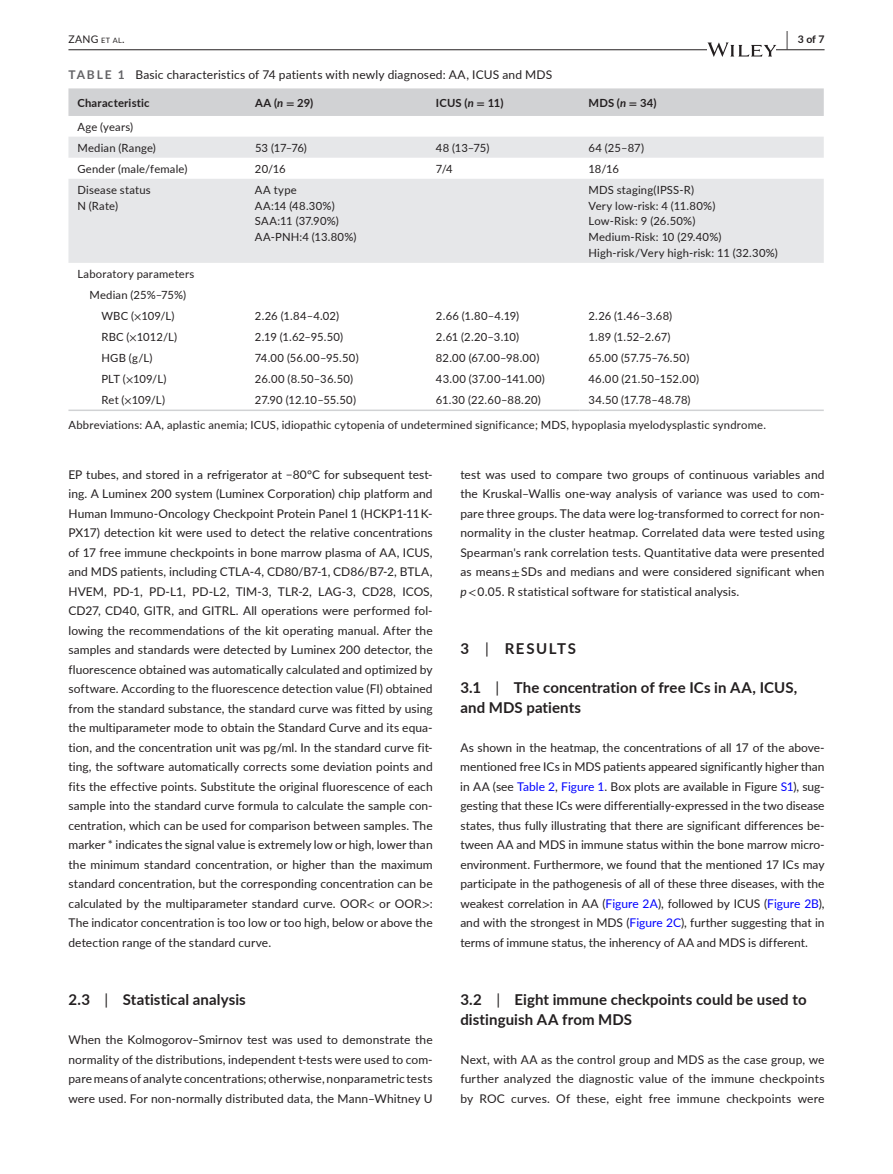
<style>
.page{position:relative;width:893px;height:1174px;background:#fff}
.page>*{position:absolute;margin:0;border:0;box-sizing:border-box;transform-origin:0 0}
.t1{font:700 15px/19.5px "Lato";letter-spacing:.005em;color:#231f20}
.t2{font:700 15px "Lato";letter-spacing:.105em;color:#231f20}
.t3{font:12px/19.5px "Lato";letter-spacing:.01em;color:#231f20;text-align:justify}
.t4{font:11.25px/15.8px "Lato";letter-spacing:.015em;color:#231f20}
.t5{font:700 11.25px "Lato";letter-spacing:.02em;color:#231f20}
.t6{font:10.5px "Lato";color:#231f20}
.t7{font:700 10.5px "Lato";color:#231f20}
.s1{font-size:7.35px}
.s2{font-size:19.5px}
.s3{font-weight:700;color:#636366}
.s4{font-style:italic}
.s5{font-family:"STIX"}
.s6{font-weight:400}
.s7{color:#00f}
</style>
<div class="page">
<hr style="left:68px;top:49px;width:756px;height:1px;background:#231f20">
<svg style="left:707px;top:42px;width:69px;height:15px"></svg>
<div style="left:68px;top:88px;width:756px;height:28px;background:#d1d2d4"></div>
<svg style="left:68px;top:137px;width:756px;height:126px;fill:#e6e7e9"></svg>
<hr style="left:68px;top:409px;width:178px;height:2px;background:#d1d2d4">
<hr style="left:246px;top:409px;width:181px;height:2px;background:#d1d2d4">
<hr style="left:427px;top:409px;width:152px;height:2px;background:#d1d2d4">
<hr style="left:579px;top:409px;width:245px;height:2px;background:#d1d2d4">
<p class="t6" style="left:68px;top:31px;width:58px">ZANG <span class="s1">et al</span>.</p>
<p class="t7" style="left:786px;top:31px;width:40px"><span class="s2">|</span> 3 of 7</p>
<p class="t3" style="left:68px;top:64px;width:485px"><span class="s3">TABLE 1</span> Basic characteristics of 74 patients with newly diagnosed: AA, ICUS and MDS</p>
<p class="t5" style="left:77px;top:94px;width:74px">Characteristic</p>
<p class="t5" style="left:255px;top:94px;width:60px">AA (<span class="s4">n</span> <span class="s5">=</span> 29)</p>
<p class="t5" style="left:436px;top:94px;width:69px">ICUS (<span class="s4">n</span> <span class="s5">=</span> 11)</p>
<p class="t5" style="left:588px;top:94px;width:70px">MDS (<span class="s4">n</span> <span class="s5">=</span> 34)</p>
<p class="t4" style="left:77px;top:116px;width:80px;line-height:21px">Age (years)<br>Median (Range)</p>
<p class="t4" style="left:255px;top:139px;width:53px">53 (17–76)</p>
<p class="t4" style="left:436px;top:139px;width:55px">48 (13–75)</p>
<p class="t4" style="left:588px;top:139px;width:57px">64 (25–87)</p>
<p class="t4" style="left:77px;top:160px;width:112px">Gender (male/female)</p>
<p class="t4" style="left:255px;top:160px;width:32px">20/16</p>
<p class="t4" style="left:436px;top:160px;width:18px">7/4</p>
<p class="t4" style="left:588px;top:160px;width:32px">18/16</p>
<p class="t4" style="left:77px;top:181px;width:75px">Disease status<br>N (Rate)</p>
<p class="t4" style="left:255px;top:181px;width:103px">AA type<br>AA:14 (48.30%)<br>SAA:11 (37.90%)<br>AA-PNH:4 (13.80%)</p>
<p class="t4" style="left:588px;top:181px;width:191px">MDS staging(IPSS-R)<br>Very low-risk: 4 (11.80%)<br>Low-Risk: 9 (26.50%)<br>Medium-Risk: 10 (29.40%)<br>High-risk/Very high-risk: 11 (32.30%)</p>
<p class="t4" style="left:77px;top:263px;width:118px;line-height:21px;text-align:center">Laboratory parameters<br>Median (25%–75%)<br>WBC (<span class="s5">×</span>109/L)</p>
<p class="t4" style="left:255px;top:308px;width:86px">2.26 (1.84–4.02)</p>
<p class="t4" style="left:436px;top:308px;width:85px">2.66 (1.80–4.19)</p>
<p class="t4" style="left:588px;top:308px;width:85px">2.26 (1.46–3.68)</p>
<p class="t4" style="left:101px;top:329px;width:77px">RBC (<span class="s5">×</span>1012/L)</p>
<p class="t4" style="left:255px;top:329px;width:90px">2.19 (1.62–95.50)</p>
<p class="t4" style="left:436px;top:329px;width:85px">2.61 (2.20–3.10)</p>
<p class="t4" style="left:588px;top:329px;width:84px">1.89 (1.52–2.67)</p>
<p class="t4" style="left:101px;top:350px;width:53px">HGB (g/L)</p>
<p class="t4" style="left:255px;top:350px;width:105px">74.00 (56.00–95.50)</p>
<p class="t4" style="left:436px;top:350px;width:105px">82.00 (67.00–98.00)</p>
<p class="t4" style="left:588px;top:350px;width:102px">65.00 (57.75–76.50)</p>
<p class="t4" style="left:101px;top:371px;width:66px">PLT (<span class="s5">×</span>109/L)</p>
<p class="t4" style="left:255px;top:371px;width:100px">26.00 (8.50–36.50)</p>
<p class="t4" style="left:436px;top:371px;width:111px">43.00 (37.00–141.00)</p>
<p class="t4" style="left:588px;top:371px;width:112px">46.00 (21.50–152.00)</p>
<p class="t4" style="left:101px;top:392px;width:65px">Ret (<span class="s5">×</span>109/L)</p>
<p class="t4" style="left:255px;top:392px;width:103px">27.90 (12.10–55.50)</p>
<p class="t4" style="left:436px;top:392px;width:106px">61.30 (22.60–88.20)</p>
<p class="t4" style="left:588px;top:392px;width:104px">34.50 (17.78–48.78)</p>
<p class="t4" style="left:68px;top:417px;width:699px">Abbreviations: AA, aplastic anemia; ICUS, idiopathic cytopenia of undetermined significance; MDS, hypoplasia myelodysplastic syndrome.</p>
<p class="t3" style="left:68px;top:464px;width:366px">EP tubes, and stored in a refrigerator at −80°C for subsequent test&shy;ing. A Luminex 200 system (Luminex Corporation) chip platform and Human Immuno-Oncology Checkpoint Protein Panel 1 (HCKP1-11 K-PX17) detection kit were used to detect the relative concentrations of 17 free immune checkpoints in bone marrow plasma of AA, ICUS, and MDS patients, including CTLA-4, CD80/B7-1, CD86/B7-2, BTLA, HVEM, PD-1, PD-L1, PD-L2, TIM-3, TLR-2, LAG-3, CD28, ICOS, CD27, CD40, GITR, and GITRL. All operations were performed fol&shy;lowing the recommendations of the kit operating manual. After the samples and standards were detected by Luminex 200 detector, the fluorescence obtained was automatically calculated and optimized by software. According to the fluorescence detection value (FI) obtained from the standard substance, the standard curve was fitted by using the multiparameter mode to obtain the Standard Curve and its equa&shy;tion, and the concentration unit was pg/ml. In the standard curve fit&shy;ting, the software automatically corrects some deviation points and fits the effective points. Substitute the original fluorescence of each sample into the standard curve formula to calculate the sample con&shy;centration, which can be used for comparison between samples. The marker * indicates the signal value is extremely low or high, lower than the minimum standard concentration, or higher than the maximum standard concentration, but the corresponding concentration can be calculated by the multiparameter standard curve. OOR<span class="s5">&lt;</span> or OOR<span class="s5">&gt;</span>:<br>The indicator concentration is too low or too high, below or above the detection range of the standard curve.</p>
<p class="t1" style="left:68px;top:989px;width:179px">2.3 <span class="s6">|</span> Statistical analysis</p>
<p class="t3" style="left:68px;top:1029px;width:366px">When the Kolmogorov–Smirnov test was used to demonstrate the normality of the distributions, independent t-tests were used to com&shy;pare means of analyte concentrations; otherwise, nonparametric tests were used. For non-normally distributed data, the Mann–Whitney U</p>
<p class="t3" style="left:460px;top:464px;width:366px">test was used to compare two groups of continuous variables and the Kruskal–Wallis one-way analysis of variance was used to com&shy;pare three groups. The data were log-transformed to correct for non&shy;normality in the cluster heatmap. Correlated data were tested using Spearman's rank correlation tests. Quantitative data were presented as means <span class="s5">±</span> SDs and medians and were considered significant when <span class="s4">p</span><span class="s5">&lt;</span> 0.05. R statistical software for statistical analysis.</p>
<p class="t2" style="left:460px;top:638px;width:117px">3 <span class="s6">|</span> RESULTS</p>
<p class="t1" style="left:460px;top:677px;width:338px">3.1 <span class="s6">|</span> The concentration of free ICs in AA, ICUS, and MDS patients</p>
<p class="t3" style="left:460px;top:737px;width:366px">As shown in the heatmap, the concentrations of all 17 of the above&shy;mentioned free ICs in MDS patients appeared significantly higher than in AA (see <span class="s7">Table 2</span>, <span class="s7">Figure 1</span>. Box plots are available in Figure <span class="s7">S1</span>), sug&shy;gesting that these ICs were differentially-expressed in the two disease states, thus fully illustrating that there are significant differences be&shy;tween AA and MDS in immune status within the bone marrow micro&shy;environment. Furthermore, we found that the mentioned 17 ICs may participate in the pathogenesis of all of these three diseases, with the weakest correlation in AA (<span class="s7">Figure 2A</span>), followed by ICUS (<span class="s7">Figure 2B</span>), and with the strongest in MDS (<span class="s7">Figure 2C</span>), further suggesting that in terms of immune status, the inherency of AA and MDS is different.</p>
<p class="t1" style="left:460px;top:989px;width:348px">3.2 <span class="s6">|</span> Eight immune checkpoints could be used to distinguish AA from MDS</p>
<p class="t3" style="left:460px;top:1049px;width:366px">Next, with AA as the control group and MDS as the case group, we further analyzed the diagnostic value of the immune checkpoints by ROC curves. Of these, eight free immune checkpoints were</p>
</div>
